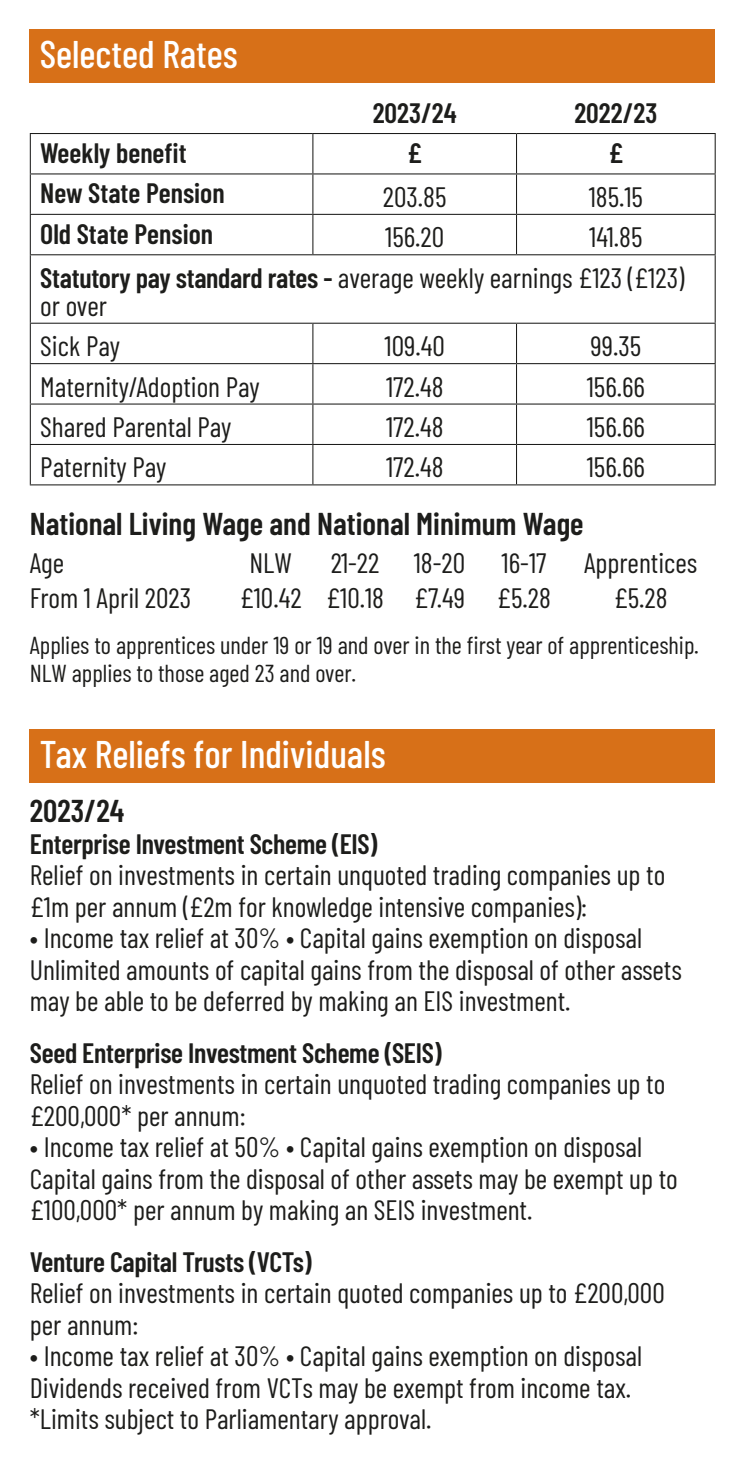
<style>
.page{position:relative;width:745px;height:1469px;background:#fff}
.page>*{position:absolute;margin:0;border:0;box-sizing:border-box;transform-origin:0 0}
.t1{font:500 38.5px "Barlow Condensed";color:#fff}
.t2{font:600 31.5px "Barlow Condensed";color:#1d1d1b}
.t3{font:28px/31.5px "Barlow Condensed";color:#1d1d1b}
.t4{font:600 28px "Barlow Condensed";letter-spacing:-.01em;color:#1d1d1b}
.t5{font:24.5px/28px "Barlow Condensed";color:#1d1d1b}
.s1{font-weight:600}
</style>
<div class="page">
<div style="left:30px;top:30px;width:684px;height:53px;background:#d77018"></div>
<hr style="left:30px;top:134px;width:1px;height:39px;background:#1d1d1b">
<hr style="left:30px;top:174px;width:1px;height:40px;background:#1d1d1b">
<hr style="left:30px;top:215px;width:1px;height:39px;background:#1d1d1b">
<hr style="left:30px;top:255px;width:1px;height:68px;background:#1d1d1b">
<hr style="left:714px;top:255px;width:1px;height:68px;background:#1d1d1b">
<hr style="left:30px;top:324px;width:1px;height:39px;background:#1d1d1b">
<hr style="left:30px;top:364px;width:1px;height:39px;background:#1d1d1b">
<hr style="left:30px;top:404px;width:1px;height:40px;background:#1d1d1b">
<hr style="left:30px;top:445px;width:1px;height:39px;background:#1d1d1b">
<hr style="left:30px;top:484px;width:283px;height:1px;background:#1d1d1b">
<hr style="left:30px;top:133px;width:283px;height:1px;background:#1d1d1b">
<hr style="left:516px;top:133px;width:199px;height:1px;background:#1d1d1b">
<hr style="left:515px;top:134px;width:2px;height:39px;background:#1d1d1b">
<hr style="left:313px;top:133px;width:203px;height:1px;background:#1d1d1b">
<hr style="left:312px;top:134px;width:1px;height:39px;background:#1d1d1b">
<hr style="left:714px;top:134px;width:1px;height:39px;background:#1d1d1b">
<hr style="left:30px;top:173px;width:283px;height:1px;background:#1d1d1b">
<hr style="left:516px;top:173px;width:199px;height:1px;background:#1d1d1b">
<hr style="left:714px;top:174px;width:1px;height:40px;background:#1d1d1b">
<hr style="left:312px;top:364px;width:1px;height:39px;background:#1d1d1b">
<hr style="left:30px;top:214px;width:283px;height:1px;background:#1d1d1b">
<hr style="left:516px;top:214px;width:199px;height:1px;background:#1d1d1b">
<hr style="left:515px;top:215px;width:2px;height:39px;background:#1d1d1b">
<hr style="left:714px;top:215px;width:1px;height:39px;background:#1d1d1b">
<hr style="left:30px;top:254px;width:283px;height:1px;background:#1d1d1b">
<hr style="left:313px;top:254px;width:203px;height:1px;background:#1d1d1b">
<hr style="left:516px;top:254px;width:199px;height:1px;background:#1d1d1b">
<hr style="left:30px;top:322px;width:283px;height:2px;background:#1d1d1b">
<hr style="left:30px;top:363px;width:283px;height:1px;background:#1d1d1b">
<hr style="left:515px;top:364px;width:2px;height:39px;background:#1d1d1b">
<hr style="left:312px;top:215px;width:1px;height:39px;background:#1d1d1b">
<hr style="left:714px;top:364px;width:1px;height:39px;background:#1d1d1b">
<hr style="left:30px;top:403px;width:283px;height:1px;background:#1d1d1b">
<hr style="left:30px;top:444px;width:283px;height:1px;background:#1d1d1b">
<hr style="left:312px;top:174px;width:1px;height:40px;background:#1d1d1b">
<hr style="left:313px;top:173px;width:203px;height:1px;background:#1d1d1b">
<hr style="left:516px;top:322px;width:199px;height:2px;background:#1d1d1b">
<hr style="left:515px;top:174px;width:2px;height:40px;background:#1d1d1b">
<hr style="left:714px;top:324px;width:1px;height:39px;background:#1d1d1b">
<hr style="left:313px;top:214px;width:203px;height:1px;background:#1d1d1b">
<hr style="left:516px;top:363px;width:199px;height:1px;background:#1d1d1b">
<hr style="left:312px;top:324px;width:1px;height:39px;background:#1d1d1b">
<hr style="left:313px;top:322px;width:203px;height:2px;background:#1d1d1b">
<hr style="left:516px;top:403px;width:199px;height:1px;background:#1d1d1b">
<hr style="left:515px;top:324px;width:2px;height:39px;background:#1d1d1b">
<hr style="left:714px;top:404px;width:1px;height:40px;background:#1d1d1b">
<hr style="left:313px;top:363px;width:203px;height:1px;background:#1d1d1b">
<hr style="left:516px;top:444px;width:199px;height:1px;background:#1d1d1b">
<hr style="left:312px;top:404px;width:1px;height:40px;background:#1d1d1b">
<hr style="left:313px;top:403px;width:203px;height:1px;background:#1d1d1b">
<hr style="left:516px;top:484px;width:199px;height:1px;background:#1d1d1b">
<hr style="left:714px;top:445px;width:1px;height:39px;background:#1d1d1b">
<hr style="left:515px;top:404px;width:2px;height:40px;background:#1d1d1b">
<hr style="left:312px;top:445px;width:1px;height:39px;background:#1d1d1b">
<hr style="left:313px;top:444px;width:203px;height:1px;background:#1d1d1b">
<hr style="left:313px;top:484px;width:203px;height:1px;background:#1d1d1b">
<hr style="left:515px;top:445px;width:2px;height:39px;background:#1d1d1b">
<div style="left:30px;top:729px;width:684px;height:53px;background:#d77018"></div>
<h1 class="t1" style="left:40px;top:27px;width:199px">Selected Rates</h1>
<p class="t4" style="left:372px;top:93px;width:85px">2023/24</p>
<p class="t4" style="left:574px;top:93px;width:84px">2022/23</p>
<p class="t4" style="left:40px;top:133px;width:148px">Weekly benefit</p>
<p class="t4" style="left:407px;top:133px;width:16px">£</p>
<p class="t4" style="left:608px;top:133px;width:16px">£</p>
<p class="t4" style="left:40px;top:173px;width:186px">New State Pension</p>
<p class="t3" style="left:382px;top:179px;width:65px">203.85</p>
<p class="t3" style="left:588px;top:179px;width:56px">185.15</p>
<p class="t4" style="left:40px;top:214px;width:174px">Old State Pension</p>
<p class="t3" style="left:385px;top:219px;width:61px">156.20</p>
<p class="t3" style="left:40px;top:215px;width:645px;line-height:40.2px;text-indent:548px">141.85<br><span class="s1">Statutory pay standard rates -</span> average weekly earnings £123 (£123)</p>
<p class="t3" style="left:40px;top:283px;width:81px;line-height:40.2px">or over<br>Sick Pay</p>
<p class="t3" style="left:384px;top:328px;width:62px">109.40</p>
<p class="t3" style="left:590px;top:328px;width:52px">99.35</p>
<p class="t3" style="left:40px;top:369px;width:221px">Maternity/Adoption Pay</p>
<p class="t3" style="left:386px;top:369px;width:59px">172.48</p>
<p class="t3" style="left:586px;top:369px;width:60px">156.66</p>
<p class="t3" style="left:40px;top:409px;width:193px">Shared Parental Pay</p>
<p class="t3" style="left:386px;top:409px;width:59px">172.48</p>
<p class="t3" style="left:586px;top:409px;width:60px">156.66</p>
<p class="t3" style="left:40px;top:449px;width:128px">Paternity Pay</p>
<p class="t3" style="left:386px;top:449px;width:59px">172.48</p>
<p class="t3" style="left:586px;top:449px;width:60px">156.66</p>
<p class="t2" style="left:30px;top:501px;width:555px">National Living Wage and National Minimum Wage</p>
<p class="t3" style="left:30px;top:545px;width:36px">Age</p>
<p class="t3" style="left:249px;top:545px;width:44px">NLW</p>
<p class="t3" style="left:330px;top:545px;width:136px">21-22 18-20</p>
<p class="t3" style="left:501px;top:545px;width:46px">16-17</p>
<p class="t3" style="left:583px;top:545px;width:115px">Apprentices</p>
<p class="t3" style="left:30px;top:580px;width:163px">From 1 April 2023</p>
<p class="t3" style="left:239px;top:580px;width:312px">£10.42 £10.18 £7.49 £5.28</p>
<p class="t3" style="left:613px;top:580px;width:55px">£5.28</p>
<p class="t5" style="left:30px;top:629px;width:670px">Applies to apprentices under 19 or 19 and over in the first year of apprenticeship.<br>NLW applies to those aged 23 and over.</p>
<h1 class="t1" style="left:40px;top:726px;width:347px">Tax Reliefs for Individuals</h1>
<p class="t2" style="left:30px;top:788px;width:96px">2023/24</p>
<p class="t4" style="left:30px;top:823px;width:349px">Enterprise Investment Scheme (EIS)</p>
<p class="t3" style="left:30px;top:857px;width:636px">Relief on investments in certain unquoted trading companies up to £1m per annum (£2m for knowledge intensive companies):</p>
<p class="t3" style="left:30px;top:920px;width:653px">• Income tax relief at 30% • Capital gains exemption on disposal<br>Unlimited amounts of capital gains from the disposal of other assets may be able to be deferred by making an EIS investment.</p>
<p class="t4" style="left:30px;top:1032px;width:413px">Seed Enterprise Investment Scheme (SEIS)</p>
<p class="t3" style="left:30px;top:1066px;width:636px">Relief on investments in certain unquoted trading companies up to £200,000* per annum:</p>
<p class="t3" style="left:30px;top:1129px;width:649px">• Income tax relief at 50% • Capital gains exemption on disposal<br>Capital gains from the disposal of other assets may be exempt up to £100,000* per annum by making an SEIS investment.</p>
<p class="t4" style="left:30px;top:1241px;width:283px">Venture Capital Trusts (VCTs)</p>
<p class="t3" style="left:30px;top:1275px;width:636px">Relief on investments in certain quoted companies up to £200,000 per annum:</p>
<p class="t3" style="left:30px;top:1338px;width:613px">• Income tax relief at 30% • Capital gains exemption on disposal<br>Dividends received from VCTs may be exempt from income tax. *Limits subject to Parliamentary approval.</p>
</div>
